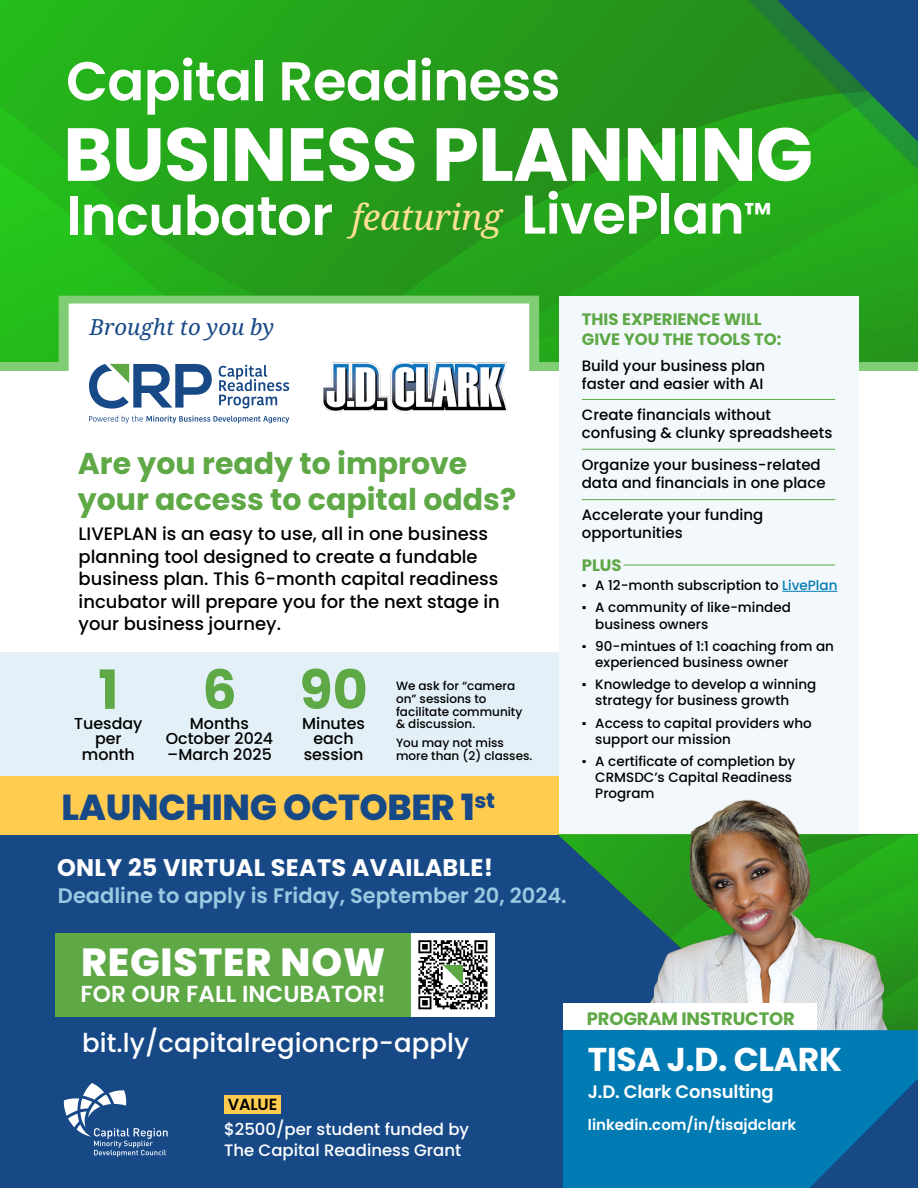
<style>
.page{position:relative;width:918px;height:1188px;background:#fff}
.page>*{position:absolute;margin:0;border:0;box-sizing:border-box;transform-origin:0 0}
.t1{font:700 75.15px "Poppins";letter-spacing:-.01em;color:#fff}
.t2{font:600 54.45px "Poppins";letter-spacing:-.01em;color:#fff}
.t3{font:700 54px "Poppins";color:#5ea846}
.t4{font:800 39.15px "Poppins";letter-spacing:.02em;color:#fff}
.t5{font:800 36.15px "Poppins";letter-spacing:-.01em;color:#174987}
.t6{font:italic 35.85px "Noto Serif";letter-spacing:-.01em;color:#ffe096}
.t7{font:700 33px "Poppins";letter-spacing:-.01em;color:#fff}
.t8{font:700 30px/36px "Poppins";color:#5ea846}
.t9{font:500 25.95px "Poppins";letter-spacing:.005em;color:#fff}
.t10{font:700 24px "Poppins";letter-spacing:.01em;color:#fff}
.t11{font:600 23.25px "Poppins";color:#fff}
.t12{font:italic 22.2px "Noto Serif";color:#174987}
.t13{font:600 21px "Poppins";color:#99cae1}
.t14{font:500 18px/22.5px "Poppins";color:#000}
.t15{font:600 18px "Poppins";letter-spacing:-.01em;color:#fff}
.t16{font:700 18px "Poppins";letter-spacing:-.01em;color:#5ea846}
.t17{font:500 16.5px/21px "Poppins";color:#fff}
.t18{font:700 16.5px/19.8px "Poppins";color:#5ea846}
.t19{font:600 16.05px "Poppins";letter-spacing:-.01em;color:#000}
.t20{font:500 15.9px/15.6px "Poppins";color:#000;text-align:center}
.t21{font:500 15px/18px "Poppins";color:#000}
.t22{font:600 15px "Poppins";color:#fff}
.t23{font:500 13.5px/16.2px "Poppins";color:#000}
.t24{font:500 12px/12.8px "Poppins";color:#000}
.s1{font-family:"Poppins";font-weight:600;font-style:normal;font-size:54.45px;color:#fff}
.s2{font-family:"Poppins";font-weight:600;font-style:normal;font-size:32.7px;color:#fff}
.s3{font-family:"Times New Roman";font-weight:400}
.s4{color:#007bb3}
</style>
<div class="page">
<svg style="left:0;top:0;width:918px;height:337px;background:#25a41b"></svg>
<svg style="left:748px;top:0;width:170px;height:170px;background:#1f7e44"></svg>
<div style="left:0;top:653px;width:589px;height:187px;background:#e3f0f7"></div>
<div style="left:59px;top:296px;width:480px;height:66px;background:#80cd76"></div>
<div style="left:69px;top:304px;width:460px;height:144px;background:#fff"></div>
<svg style="left:0;top:337px;width:918px;height:72px"></svg>
<svg style="left:89px;top:416px;width:200px;height:7px"></svg>
<img style="left:323px;top:362px;width:185px;height:49px">
<div style="left:0;top:835px;width:918px;height:353px;background:#174987"></div>
<svg style="left:64px;top:1083px;width:104px;height:74px"></svg>
<div style="left:56px;top:933px;width:360px;height:84px;background:#5ea846"></div>
<div style="left:411px;top:933px;width:84px;height:84px;background:#fff"></div>
<svg style="left:418px;top:940px;width:69px;height:69px"></svg>
<img style="left:444px;top:965px;width:18px;height:19px">
<div style="left:0;top:776px;width:559px;height:59px;background:#ffcc50"></div>
<div style="left:559px;top:296px;width:300px;height:538px;background:#f2f8fb"></div>
<hr style="left:582px;top:399px;width:253px;height:1px;background:#5ea846">
<hr style="left:582px;top:449px;width:253px;height:1px;background:#5ea846">
<hr style="left:582px;top:499px;width:253px;height:1px;background:#5ea846">
<hr style="left:624px;top:565px;width:211px;height:1px;background:#5ea846">
<svg style="left:558px;top:834px;width:360px;height:113px"></svg>
<img style="left:607px;top:799px;width:306px;height:148px">
<svg style="left:563px;top:947px;width:355px;height:241px;background:#2b85ad"></svg>
<div style="left:563px;top:1004px;width:254px;height:26px;background:#fff"></div>
<div style="left:224px;top:1095px;width:57px;height:18px;background:#ffcc50"></div>
<hr style="left:782px;top:591px;width:55px;height:1px;background:#007bb3">
<h2 class="t2" style="left:66px;top:50px;width:496px">Capital Readiness</h2>
<h1 class="t1" style="left:63px;top:111px;width:751px">BUSINESS PLANNING</h1>
<h2 class="t2" style="left:66px;top:184px;width:269px">Incubator</h2>
<h3 class="t6" style="left:352px;top:192px;width:422px">featuring <span class="s1">LivePlan</span><span class="s2">™</span></h3>
<h3 class="t12" style="left:90px;top:311px;width:186px">Brought to you by</h3>
<h3 class="t8" style="left:78px;top:446px;width:440px">Are you ready to improve your access to capital odds?</h3>
<h3 class="t14" style="left:79px;top:523px;width:423px">LIVEPLAN is an easy to use, all in one business planning tool designed to create a fundable business plan. This 6-month capital readiness incubator will prepare you for the next stage in your business journey.</h3>
<h3 class="t3" style="left:98px;top:659px;width:22px">1</h3>
<p class="t20" style="left:74px;top:715px;width:70px">Tuesday per month</p>
<h3 class="t3" style="left:202px;top:659px;width:36px">6</h3>
<p class="t20" style="left:166px;top:715px;width:109px">Months<br>October 2024 –March 2025</p>
<h3 class="t3" style="left:299px;top:659px;width:70px">90</h3>
<p class="t20" style="left:302px;top:715px;width:64px">Minutes each session</p>
<p class="t24" style="left:396px;top:680px;width:128px">We ask for “camera on” sessions to facilitate community &amp; discussion.</p>
<p class="t24" style="left:396px;top:737px;width:138px">You may not miss more than (2) classes.</p>
<h3 class="t5" style="left:62px;top:787px;width:435px">LAUNCHING OCTOBER 1<sup>st</sup></h3>
<h3 class="t10" style="left:57px;top:854px;width:437px">ONLY 25 VIRTUAL SEATS AVAILABLE!</h3>
<h3 class="t13" style="left:58px;top:884px;width:510px">Deadline to apply is Friday, September 20, 2024.</h3>
<h3 class="t4" style="left:81px;top:940px;width:306px">REGISTER NOW</h3>
<h3 class="t11" style="left:81px;top:980px;width:307px">FOR OUR FALL INCUBATOR!</h3>
<h3 class="t9" style="left:82px;top:1027px;width:389px">bit.ly/capitalregioncrp-apply</h3>
<p class="t19" style="left:228px;top:1095px;width:51px">VALUE</p>
<p class="t17" style="left:224px;top:1118px;width:247px">$2500/per student funded by<br>The Capital Readiness Grant</p>
<p class="t18" style="left:582px;top:309px;width:201px">THIS EXPERIENCE WILL<br>GIVE YOU THE TOOLS TO:</p>
<p class="t21" style="left:582px;top:356px;width:185px">Build your business plan faster and easier with AI</p>
<p class="t21" style="left:582px;top:406px;width:252px">Create financials without confusing &amp; clunky spreadsheets</p>
<p class="t21" style="left:582px;top:456px;width:245px">Organize your business-related data and financials in one place</p>
<p class="t21" style="left:582px;top:506px;width:183px">Accelerate your funding opportunities</p>
<p class="t18" style="left:582px;top:555px;width:41px">PLUS</p>
<p class="t23" style="left:582px;top:578px;width:257px"><span class="s3">▪</span> A 12-month subscription to <span class="s4">LivePlan</span></p>
<p class="t23" style="left:595px;top:600px;width:197px;text-indent:-14px"><span class="s3">▪</span> A community of like-minded business owners</p>
<p class="t23" style="left:595px;top:638px;width:240px;text-indent:-14px"><span class="s3">▪</span> 90-mintues of 1:1 coaching from an experienced business owner</p>
<p class="t23" style="left:595px;top:677px;width:223px;text-indent:-14px"><span class="s3">▪</span> Knowledge to develop a winning strategy for business growth</p>
<p class="t23" style="left:595px;top:715px;width:218px;text-indent:-14px"><span class="s3">▪</span> Access to capital providers who support our mission</p>
<p class="t23" style="left:595px;top:753px;width:202px;text-indent:-14px"><span class="s3">▪</span> A certificate of completion by<br>CRMSDC’s Capital Readiness<br>Program</p>
<h3 class="t16" style="left:587px;top:1009px;width:210px">PROGRAM INSTRUCTOR</h3>
<h3 class="t7" style="left:588px;top:1040px;width:256px">TISA J.D. CLARK</h3>
<h3 class="t15" style="left:588px;top:1081px;width:187px">J.D. Clark Consulting</h3>
<p class="t22" style="left:588px;top:1116px;width:210px">linkedin.com/in/tisajdclark</p>
</div>
